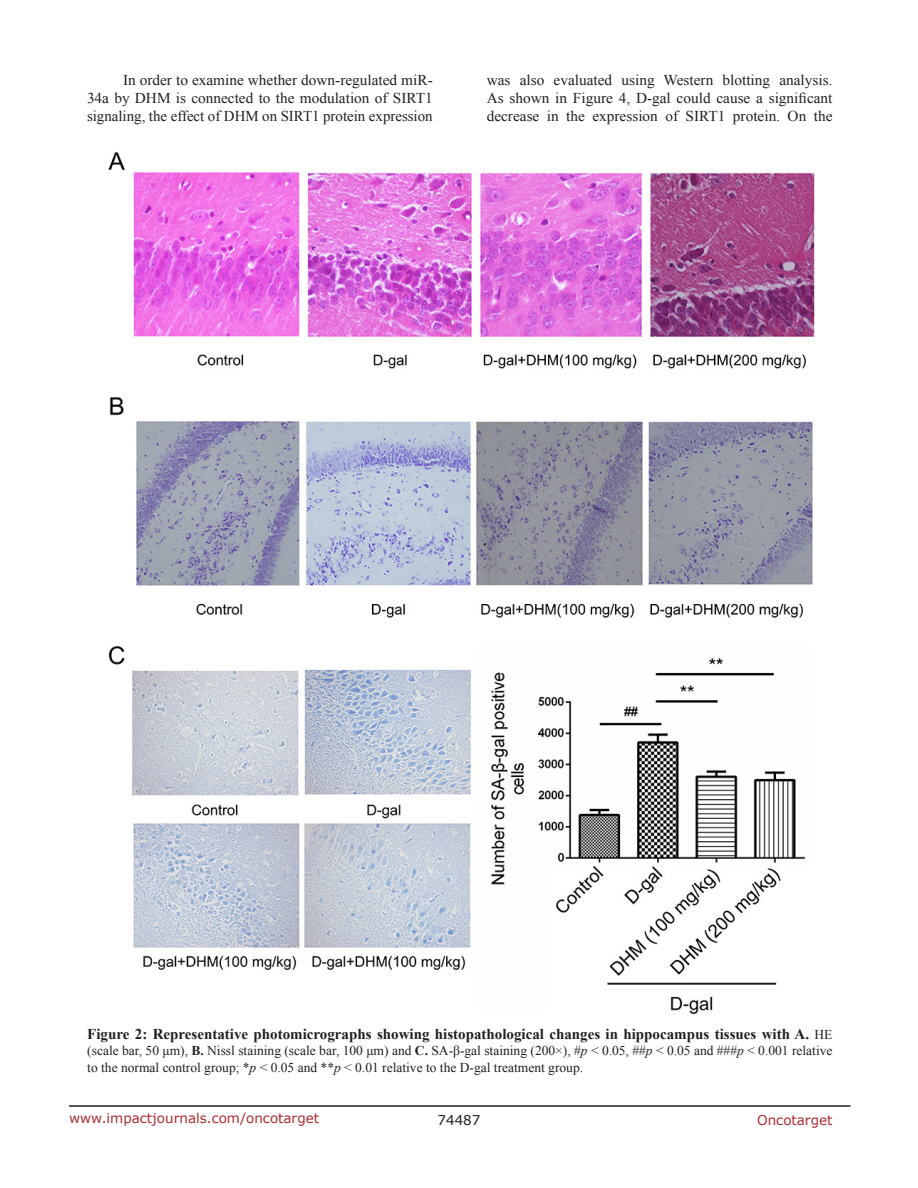
<style>
.page{position:relative;width:918px;height:1188px;background:#fff}
.page>*{position:absolute;margin:0;border:0;box-sizing:border-box;transform-origin:0 0}
.BodyText{font:15px/18px "Times New Roman";color:#221f22;text-align:justify}
.FigureText{font:700 15px "Times New Roman";color:#221f22}
.FigureText-2{font:13.5px/16.2px "Times New Roman";color:#221f22}
.t1{font:13.5px "Verdana";color:#ac2b31}
.t2{font:13.5px "Verdana";color:#221f22}
.s1{font-weight:400;font-size:13.5px}
.s2{font-weight:700}
.s3{font-style:italic}
</style>
<div class="page">
<hr style="left:69px;top:1105px;width:781px;height:2px;background:#231f20">
<img style="left:108px;top:152px;width:707px;height:861px">
<p class="BodyText" style="left:87px;top:71px;width:347px;text-indent:36px">In order to examine whether down-regulated miR-34a by DHM is connected to the modulation of SIRT1 signaling, the effect of DHM on SIRT1 protein expression</p>
<p class="BodyText" style="left:487px;top:71px;width:347px">was also evaluated using Western blotting analysis.<br>As shown in Figure 4, D-gal could cause a significant decrease in the expression of SIRT1 protein. On the</p>
<p class="FigureText" style="left:87px;top:1024px;width:747px">Figure 2: Representative photomicrographs showing histopathological changes in hippocampus tissues with A. <span class="s1">HE</span></p>
<p class="FigureText-2" style="left:87px;top:1043px;width:747px">(scale bar, 50 μm), <span class="s2">B.</span> Nissl staining (scale bar, 100 μm) and <span class="s2">C.</span> SA-β-gal staining (200×), #<span class="s3">p</span> &lt; 0.05, ##<span class="s3">p</span> &lt; 0.05 and ###<span class="s3">p</span> &lt; 0.001 relative to the normal control group; *<span class="s3">p</span> &lt; 0.05 and **<span class="s3">p</span> &lt; 0.01 relative to the D-gal treatment group.</p>
<p class="t1" style="left:69px;top:1109px;width:252px">www.impactjournals.com/oncotarget</p>
<p class="t2" style="left:438px;top:1111px;width:44px">74487</p>
<p class="t1" style="left:757px;top:1111px;width:77px">Oncotarget</p>
</div>
